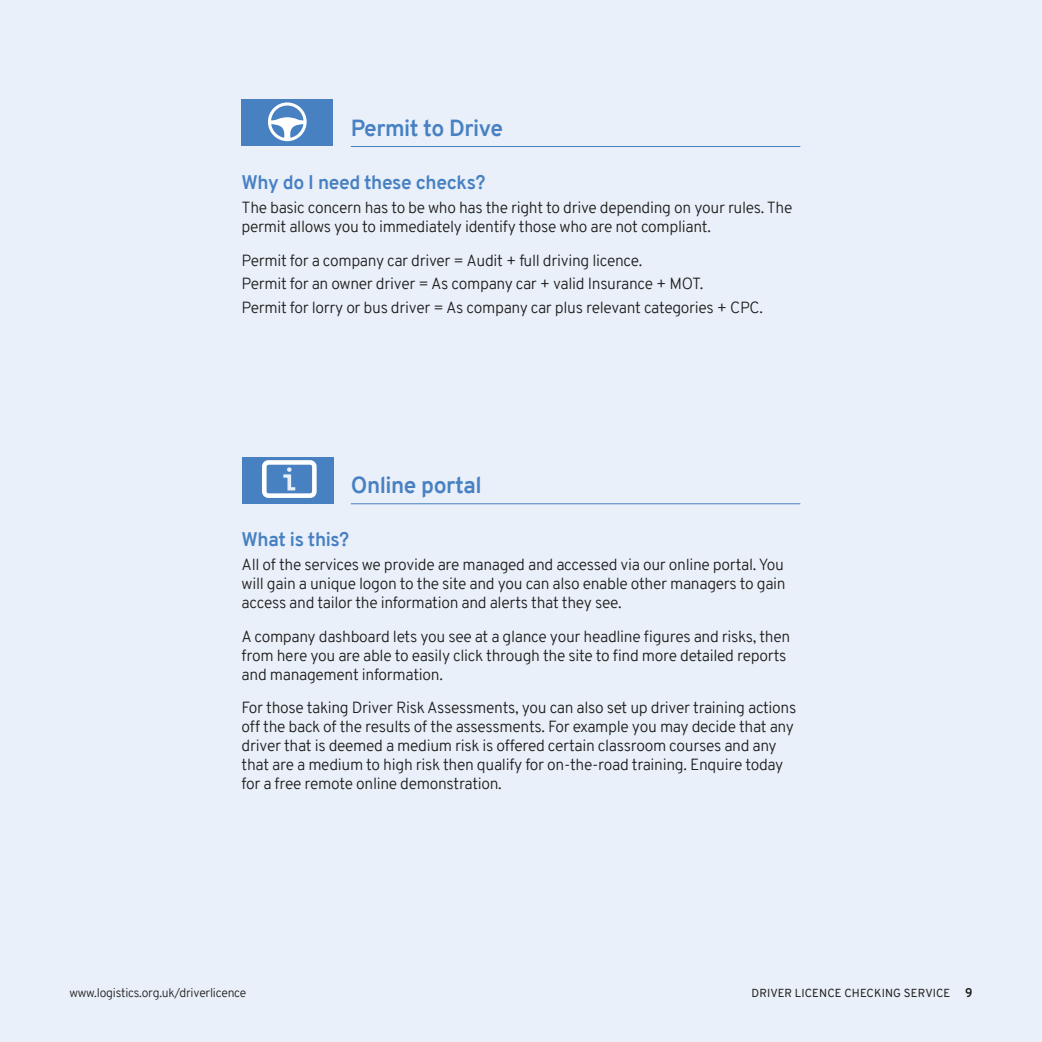
<style>
.page{position:relative;width:1042px;height:1042px;background:#eaf0fa}
.page>*{position:absolute;margin:0;border:0;box-sizing:border-box;transform-origin:0 0}
.t1{font:700 22.75px "Overpass";letter-spacing:-.02em;color:#4881c2}
.t2{font:700 19.25px "Overpass";letter-spacing:-.02em;color:#4881c2}
.t3{font:300 15.75px/18.9px "Overpass";letter-spacing:-.02em;color:#1d1d1b}
.t4{font:300 12.25px "Overpass";letter-spacing:-.02em;color:#1d1d1b}
.t5{font:11.38px "Overpass";letter-spacing:.01em;color:#1d1d1b}
.s1{font-weight:700;font-size:12.25px}
</style>
<div class="page">
<hr style="left:351px;top:146px;width:449px;height:1px;background:#4881c2">
<hr style="left:351px;top:503px;width:449px;height:1px;background:#4881c2">
<div style="left:242px;top:99px;width:91px;height:47px;background:#4881c2"></div>
<svg style="left:268px;top:102px;width:39px;height:39px"></svg>
<div style="left:242px;top:457px;width:91px;height:46px;background:#4881c2"></div>
<svg style="left:283px;top:467px;width:13px;height:24px"></svg>
<div style="left:262px;top:460px;width:55px;height:38px;border:5px solid #fff;border-radius:4px"></div>
<h1 class="t1" style="left:351px;top:112px;width:154px">Permit to Drive</h1>
<p class="t2" style="left:242px;top:169px;width:245px">Why do I need these checks?</p>
<p class="t3" style="left:242px;top:198px;width:552px">The basic concern has to be who has the right to drive depending on your rules. The permit allows you to immediately identify those who are not compliant.</p>
<p class="t3" style="left:242px;top:248px;width:523px;line-height:23.8px">Permit for a company car driver = Audit + full driving licence.<br>Permit for an owner driver = As company car + valid Insurance + MOT.<br>Permit for lorry or bus driver = As company car plus relevant categories + CPC.</p>
<h1 class="t1" style="left:351px;top:469px;width:132px">Online portal</h1>
<p class="t2" style="left:242px;top:526px;width:109px">What is this?</p>
<p class="t3" style="left:242px;top:555px;width:545px;text-align:justify">All of the services we provide are managed and accessed via our online portal. You will gain a unique logon to the site and you can also enable other managers to gain access and tailor the information and alerts that they see.</p>
<p class="t3" style="left:242px;top:627px;width:550px">A company dashboard lets you see at a glance your headline figures and risks, then from here you are able to easily click through the site to find more detailed reports and management information.</p>
<p class="t3" style="left:242px;top:698px;width:556px">For those taking Driver Risk Assessments, you can also set up driver training actions off the back of the results of the assessments. For example you may decide that any driver that is deemed a medium risk is offered certain classroom courses and any that are a medium to high risk then qualify for on-the-road training. Enquire today for a free remote online demonstration.</p>
<p class="t4" style="left:69px;top:984px;width:178px">www.logistics.org.uk/driverlicence</p>
<p class="t5" style="left:751px;top:985px;width:222px">DRIVER LICENCE CHECKING SERVICE <span class="s1">9</span></p>
</div>
